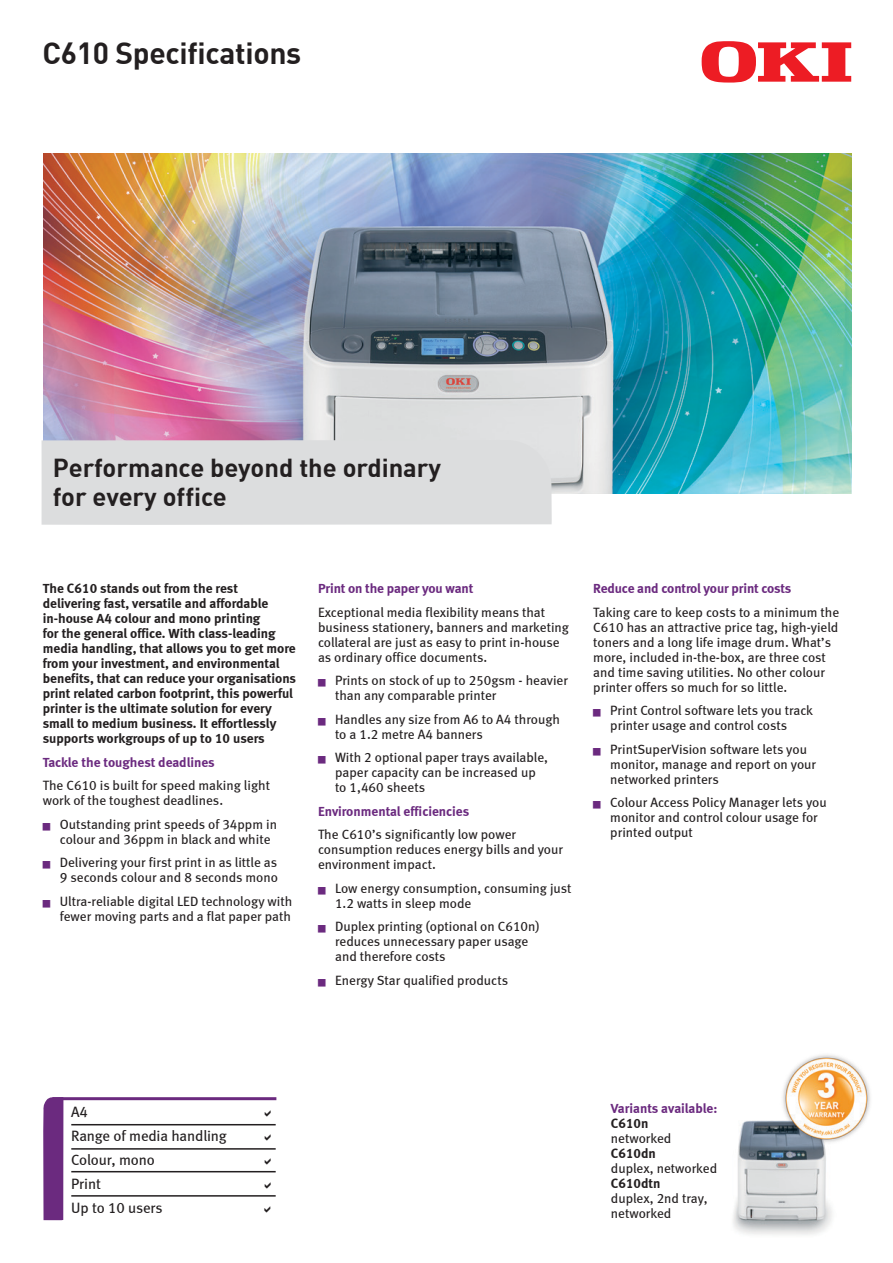
<style>
.page{position:relative;width:893px;height:1263px;background:#fff}
.page>*{position:absolute;margin:0;border:0;box-sizing:border-box;transform-origin:0 0}
.MainSubHead{font:700 30px "DIN";letter-spacing:-.01em;color:#231f20}
.t1{font:700 25.5px/28.5px "DIN";color:#231f20}
.t2{font:15px "Meta Book LF";letter-spacing:-.01em;color:#231f20}
.BodyText{font:13.5px/15px "Meta Book LF";color:#231f20}
.BodyText-2{font:13.5px/15px "Meta Bold LF";color:#231f20}
.BodyText-3{font:13.5px/15px "Meta Bold LF";letter-spacing:-.01em;color:#6b2a7f}
.s1{color:#231f20}
.s2{font-family:"Meta Bold LF"}
</style>
<div class="page">
<img style="left:733px;top:1120px;width:99px;height:115px">
<img style="left:44px;top:153px;width:807px;height:341px">
<div style="left:42px;top:440px;width:510px;height:85px;background:#dcddde"></div>
<div style="left:43px;top:1097px;width:20px;height:123px;background:#6b2a7f"></div>
<hr style="left:52px;top:1097px;width:224px;height:3px;background:#6b2a7f">
<hr style="left:71px;top:1124px;width:205px;height:1px;background:#231f20">
<hr style="left:71px;top:1148px;width:205px;height:1px;background:#231f20">
<hr style="left:71px;top:1171px;width:205px;height:1px;background:#231f20">
<hr style="left:71px;top:1195px;width:205px;height:1px;background:#231f20">
<img style="left:779px;top:1055px;width:91px;height:91px">
<svg style="left:702px;top:41px;width:149px;height:42px"></svg>
<p class="MainSubHead" style="left:43px;top:33px;width:260px">C610 Specifications</p>
<p class="t1" style="left:53px;top:453px;width:390px">Performance beyond the ordinary for every office</p>
<p class="BodyText-2" style="left:43px;top:581px;width:255px">The C610 stands out from the rest delivering fast, versatile and affordable in-house A4 colour and mono printing<br>for the general office. With class-leading media handling, that allows you to get more from your investment, and environmental benefits, that can reduce your organisations print related carbon footprint, this powerful printer is the ultimate solution for every small to medium business. It effortlessly supports workgroups of up to 10 users</p>
<p class="BodyText-3" style="left:43px;top:754px;width:173px">Tackle the toughest deadlines</p>
<p class="BodyText" style="left:43px;top:778px;width:229px">The C610 is built for speed making light work of the toughest deadlines.</p>
<p class="BodyText" style="left:60px;top:816px;width:219px">Outstanding print speeds of 34ppm in colour and 36ppm in black and white</p>
<p class="BodyText" style="left:60px;top:855px;width:220px">Delivering your first print in as little as<br>9 seconds colour and 8 seconds mono</p>
<p class="BodyText" style="left:60px;top:893px;width:234px">Ultra-reliable digital LED technology with fewer moving parts and a flat paper path</p>
<p class="BodyText-3" style="left:318px;top:581px;width:157px">Print on the paper you want</p>
<p class="BodyText" style="left:318px;top:604px;width:252px">Exceptional media flexibility means that business stationery, banners and marketing collateral are just as easy to print in-house as ordinary office documents.</p>
<p class="BodyText" style="left:335px;top:673px;width:234px">Prints on stock of up to 250gsm - heavier than any comparable printer</p>
<p class="BodyText" style="left:335px;top:711px;width:227px">Handles any size from A6 to A4 through to a 1.2 metre A4 banners</p>
<p class="BodyText" style="left:335px;top:750px;width:215px">With 2 optional paper trays available, paper capacity can be increased up to 1,460 sheets</p>
<p class="BodyText-3" style="left:318px;top:803px;width:153px">Environmental efficiencies</p>
<p class="BodyText" style="left:318px;top:827px;width:247px">The C610’s significantly low power consumption reduces energy bills and your environment impact.</p>
<p class="BodyText" style="left:335px;top:880px;width:238px">Low energy consumption, consuming just<br>1.2 watts in sleep mode</p>
<p class="BodyText" style="left:335px;top:919px;width:206px">Duplex printing (optional on C610n) reduces unnecessary paper usage and therefore costs</p>
<p class="BodyText" style="left:335px;top:972px;width:175px">Energy Star qualified products</p>
<p class="BodyText-3" style="left:593px;top:581px;width:200px">Reduce and control your print costs</p>
<p class="BodyText" style="left:593px;top:604px;width:247px">Taking care to keep costs to a minimum the C610 has an attractive price tag, high-yield toners and a long life image drum. What’s more, included in-the-box, are three cost and time saving utilities. No other colour printer offers so much for so little.</p>
<p class="BodyText" style="left:610px;top:703px;width:204px">Print Control software lets you track printer usage and control costs</p>
<p class="BodyText" style="left:610px;top:741px;width:207px">PrintSuperVision software lets you monitor, manage and report on your networked printers</p>
<p class="BodyText" style="left:610px;top:795px;width:218px">Colour Access Policy Manager lets you monitor and control colour usage for printed output</p>
<p class="t2" style="left:71px;top:1103px;width:18px">A4</p>
<p class="t2" style="left:71px;top:1127px;width:157px">Range of media handling</p>
<p class="t2" style="left:71px;top:1151px;width:85px">Colour, mono</p>
<p class="t2" style="left:71px;top:1175px;width:31px">Print</p>
<p class="t2" style="left:71px;top:1199px;width:93px">Up to 10 users</p>
<p class="BodyText-3" style="left:611px;top:1101px;width:108px">Variants available:<br><span class="s1">C610n</span></p>
<p class="BodyText" style="left:611px;top:1131px;width:62px">networked</p>
<p class="BodyText" style="left:611px;top:1146px;width:108px"><span class="s2">C610dn<br></span>duplex, networked</p>
<p class="BodyText" style="left:611px;top:1176px;width:98px"><span class="s2">C610dtn<br></span>duplex, 2nd tray, networked</p>
</div>
